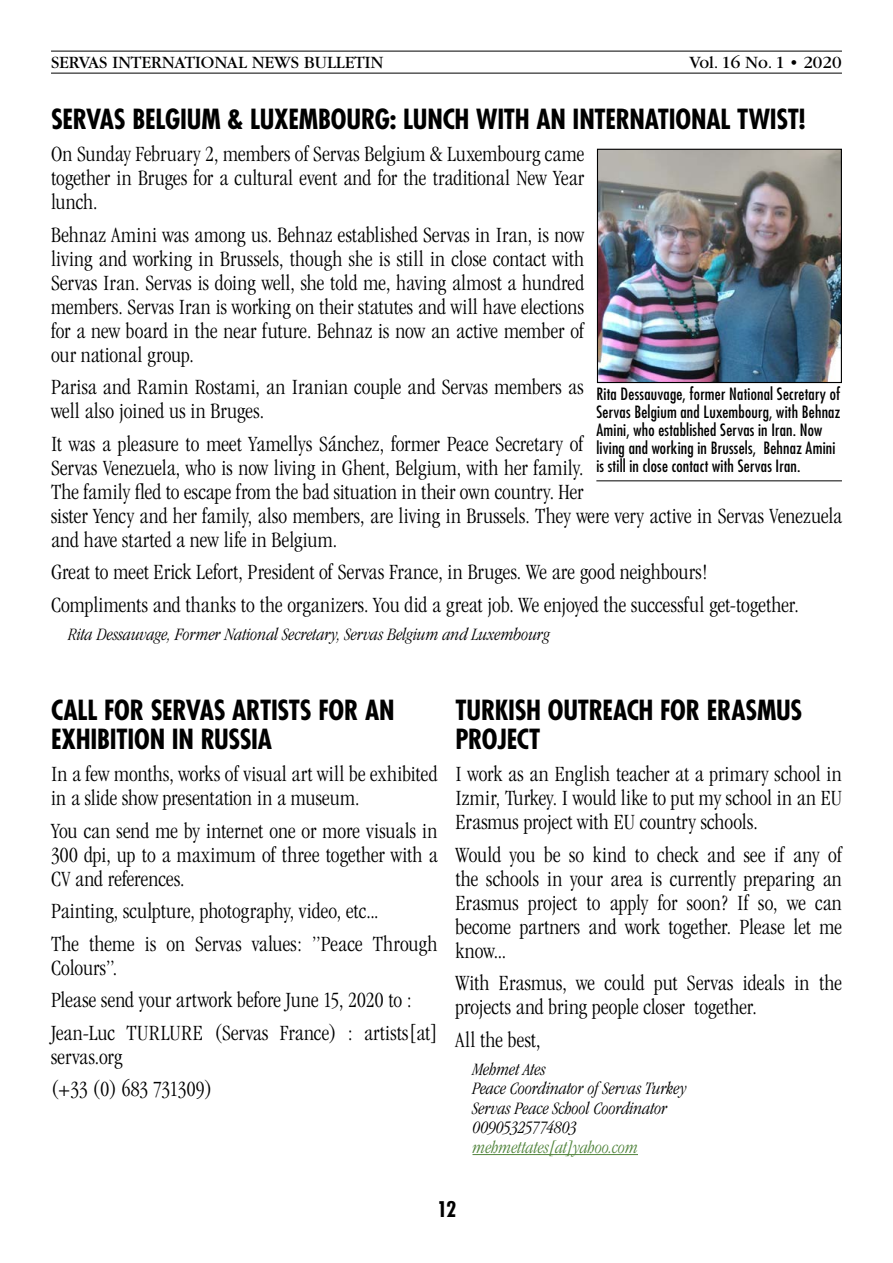
<style>
.page{position:relative;width:893px;height:1263px;background:#fff}
.page>*{position:absolute;margin:0;border:0;box-sizing:border-box;transform-origin:0 0}
.t1{font:700 condensed 27px/28.5px "Futura Std";letter-spacing:-.01em;color:#000}
.t2{font:300 condensed 22.5px/24px "Garamond";letter-spacing:.005em;color:#000}
.t3{font:700 condensed 21px "Futura Std";color:#000}
.t4{font:italic 300 condensed 18px/19.5px "Garamond";color:#000}
.t5{font:18px "Garamond";color:#000}
.t6{font:italic 300 condensed 18px "Garamond";color:#52853d}
.t7{font:condensed 16.5px/18px "Futura Std";letter-spacing:.015em;color:#000}
</style>
<div class="page">
<hr style="left:51px;top:51px;width:791px;height:1px;background:#000">
<hr style="left:51px;top:73px;width:791px;height:1px;background:#000">
<hr style="left:596px;top:480px;width:246px;height:1px;background:#000">
<img style="left:599px;top:151px;width:241px;height:230px">
<div style="left:597px;top:149px;width:245px;height:234px;border:1px solid #000"></div>
<hr style="left:472px;top:1154px;width:166px;height:1px;background:#52853d">
<p class="t5" style="left:51px;top:53px;width:334px">SERVAS INTERNATIONAL NEWS BULLETIN</p>
<p class="t5" style="left:689px;top:53px;width:154px">Vol. 16 No. 1 • 2020</p>
<p class="t1" style="left:51px;top:104px;width:756px">SERVAS BELGIUM &amp; LUXEMBOURG: LUNCH WITH AN INTERNATIONAL TWIST!</p>
<p class="t2" style="left:51px;top:142px;width:535px;text-align:justify">On Sunday February 2, members of Servas Belgium &amp; Luxembourg came together in Bruges for a cultural event and for the traditional New Year lunch.</p>
<p class="t2" style="left:51px;top:223px;width:535px;text-align:justify">Behnaz Amini was among us. Behnaz established Servas in Iran, is now living and working in Brussels, though she is still in close contact with Servas Iran. Servas is doing well, she told me, having almost a hundred members. Servas Iran is working on their statutes and will have elections for a new board in the near future. Behnaz is now an active member of our national group.</p>
<p class="t2" style="left:51px;top:375px;width:534px">Parisa and Ramin Rostami, an Iranian couple and Servas members as well also joined us in Bruges.</p>
<p class="t2" style="left:51px;top:432px;width:792px">It was a pleasure to meet Yamellys Sánchez, former Peace Secretary of<br>Servas Venezuela, who is now living in Ghent, Belgium, with her family.<br>The family fled to escape from the bad situation in their own country. Her<br>sister Yency and her family, also members, are living in Brussels. They were very active in Servas Venezuela and have started a new life in Belgium.</p>
<p class="t2" style="left:51px;top:556px;width:749px;line-height:32.5px">Great to meet Erick Lefort, President of Servas France, in Bruges. We are good neighbours!<br>Compliments and thanks to the organizers. You did a great job. We enjoyed the successful get-together.</p>
<p class="t4" style="left:68px;top:624px;width:483px">Rita Dessauvage, Former National Secretary, Servas Belgium and Luxembourg</p>
<p class="t7" style="left:596px;top:385px;width:245px">Rita Dessauvage, former National Secretary of Servas Belgium and Luxembourg, with Behnaz Amini, who established Servas in Iran. Now living and working in Brussels, Behnaz Amini is still in close contact with Servas Iran.</p>
<p class="t1" style="left:51px;top:696px;width:345px">CALL FOR SERVAS ARTISTS FOR AN<br>EXHIBITION IN RUSSIA</p>
<p class="t2" style="left:51px;top:762px;width:388px">In a few months, works of visual art will be exhibited in a slide show presentation in a museum.</p>
<p class="t2" style="left:51px;top:819px;width:388px;text-align:justify">You can send me by internet one or more visuals in 300 dpi, up to a maximum of three together with a CV and references.</p>
<p class="t2" style="left:51px;top:895px;width:388px;line-height:32.5px">Painting, sculpture, photography, video, etc...<br>The theme is on Servas values: ”Peace Through</p>
<p class="t2" style="left:51px;top:951px;width:388px;line-height:32.5px">Colours”.<br>Please send your artwork before June 15, 2020 to :<br>Jean-Luc TURLURE (Servas France) : artists[at]</p>
<p class="t2" style="left:51px;top:1040px;width:163px;line-height:32.5px">servas.org<br>(+33 (0) 683 731309)</p>
<p class="t1" style="left:455px;top:696px;width:348px">TURKISH OUTREACH FOR ERASMUS<br>PROJECT</p>
<p class="t2" style="left:455px;top:762px;width:388px;text-align:justify">I work as an English teacher at a primary school in Izmir, Turkey. I would like to put my school in an EU Erasmus project with EU country schools.</p>
<p class="t2" style="left:455px;top:843px;width:388px;text-align:justify">Would you be so kind to check and see if any of the schools in your area is currently preparing an Erasmus project to apply for soon? If so, we can become partners and work together. Please let me know...</p>
<p class="t2" style="left:455px;top:971px;width:388px">With Erasmus, we could put Servas ideals in the projects and bring people closer together.</p>
<p class="t2" style="left:455px;top:1028px;width:87px">All the best,</p>
<p class="t4" style="left:472px;top:1059px;width:216px">Mehmet Ates<br>Peace Coordinator of Servas Turkey<br>Servas Peace School Coordinator<br>00905325774803</p>
<p class="t6" style="left:472px;top:1137px;width:167px">mehmettates[at]yahoo.com</p>
<p class="t3" style="left:437px;top:1196px;width:21px">12</p>
</div>
